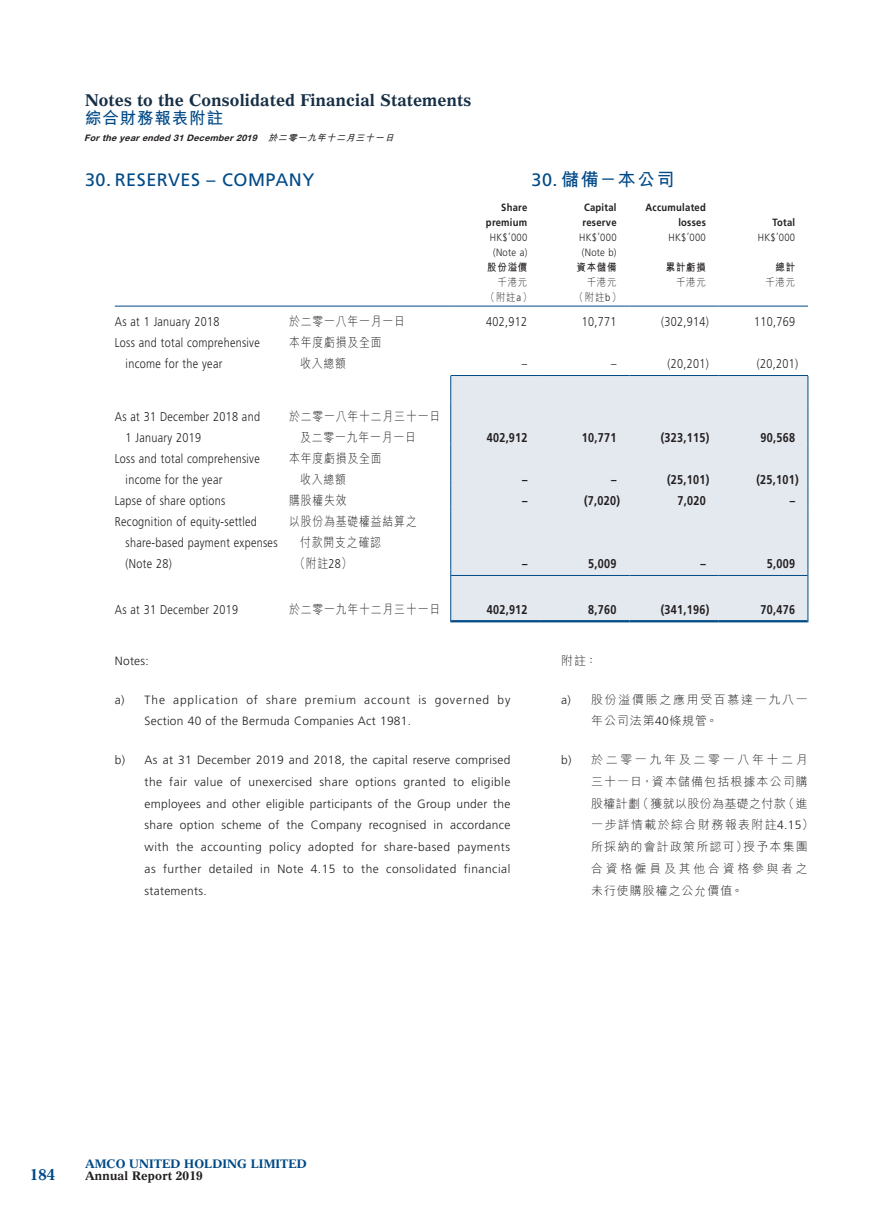
<style>
.page{position:relative;width:893px;height:1212px;background:#fff}
.page>*{position:absolute;margin:0;border:0;box-sizing:border-box;transform-origin:0 0}
.t1{font:18px "Frutiger LT Std";letter-spacing:.03em;color:#004a87}
.t2{font:700 18px "M Hei HK";color:#004a87}
.t3{font:700 16.5px "Gazette LT Std";letter-spacing:.005em;color:#172f45}
.t4{font:700 16.5px "M Hei HK";letter-spacing:.055em;color:#004a87}
.t5{font:700 15px "Gazette LT Std";color:#004a87}
.t6{font:300 12.75px/21px "Frutiger LT Std";letter-spacing:.03em;color:#231f20;scale:.85 1}
.t7{font:300 12.75px/21px "M Hei HK";letter-spacing:.08em;color:#231f20;scale:.85 1}
.t8{font:700 12.75px "Frutiger LT Std";letter-spacing:.03em;color:#231f20;scale:.85 1}
.t9{font:300 12px/21.8px "Frutiger LT Std";letter-spacing:.04em;color:#231f20;text-align:justify}
.t10{font:300 12px/21.8px "M Hei HK";letter-spacing:.1em;color:#231f20}
.t11{font:300 12px/21.8px "Frutiger LT Std";letter-spacing:.075em;color:#231f20}
.t12{font:300 12px/21.8px "M Hei HK";letter-spacing:.14em;color:#231f20}
.t13{font:700 12px "Gazette LT Std";letter-spacing:.005em;color:#004a87}
.t14{font:700 12px "Gazette LT Std";letter-spacing:.005em;color:#231f20}
.t15{font:700 10.5px/15px "Frutiger LT Std";letter-spacing:.03em;color:#231f20;text-align:right;scale:.9 1}
.t16{font:300 10.5px "Frutiger LT Std";letter-spacing:.03em;color:#231f20;scale:.9 1}
.t17{font:300 10.5px "M Hei HK";letter-spacing:.08em;color:#231f20;scale:.9 1}
.t18{font:700 10.5px "M Hei HK";letter-spacing:.08em;color:#231f20;scale:.9 1}
.t19{font:italic 700 9px "Helvetica Neue LT Std";color:#231f20}
.s1{font-family:"M Hei HK"}
.s2{font-family:"Frutiger LT Std";font-weight:400}
.s3{font-family:"Frutiger LT Std"}
</style>
<div class="page">
<div style="left:451px;top:376px;width:356px;height:244px;background:#e4e9f0"></div>
<svg style="left:450px;top:376px;width:1px;height:25px"></svg>
<svg style="left:807px;top:376px;width:1px;height:25px"></svg>
<hr style="left:450px;top:401px;width:1px;height:42px;background:#004a87">
<hr style="left:807px;top:401px;width:1px;height:42px;background:#004a87">
<hr style="left:450px;top:443px;width:1px;height:42px;background:#004a87">
<hr style="left:807px;top:443px;width:1px;height:42px;background:#004a87">
<svg style="left:450px;top:485px;width:1px;height:21px"></svg>
<svg style="left:807px;top:485px;width:1px;height:21px"></svg>
<hr style="left:450px;top:506px;width:1px;height:63px;background:#004a87">
<hr style="left:807px;top:506px;width:1px;height:63px;background:#004a87">
<svg style="left:450px;top:569px;width:1px;height:53px"></svg>
<svg style="left:807px;top:569px;width:1px;height:53px"></svg>
<hr style="left:115px;top:306px;width:174px;height:1px;background:#004a87">
<hr style="left:289px;top:306px;width:162px;height:1px;background:#004a87">
<hr style="left:451px;top:306px;width:89px;height:1px;background:#004a87">
<hr style="left:540px;top:306px;width:89px;height:1px;background:#004a87">
<hr style="left:629px;top:306px;width:90px;height:1px;background:#004a87">
<hr style="left:719px;top:306px;width:89px;height:1px;background:#004a87">
<hr style="left:451px;top:375px;width:89px;height:1px;background:#004a87">
<hr style="left:540px;top:375px;width:89px;height:1px;background:#004a87">
<hr style="left:629px;top:375px;width:90px;height:1px;background:#004a87">
<hr style="left:719px;top:375px;width:89px;height:1px;background:#004a87">
<hr style="left:451px;top:575px;width:89px;height:1px;background:#004a87">
<hr style="left:540px;top:575px;width:89px;height:1px;background:#004a87">
<hr style="left:629px;top:575px;width:90px;height:1px;background:#004a87">
<hr style="left:719px;top:575px;width:88px;height:1px;background:#004a87">
<hr style="left:451px;top:620px;width:89px;height:2px;background:#004a87">
<hr style="left:540px;top:620px;width:89px;height:2px;background:#004a87">
<hr style="left:629px;top:620px;width:90px;height:2px;background:#004a87">
<hr style="left:719px;top:620px;width:88px;height:2px;background:#004a87">
<h2 class="t3" style="left:85px;top:89px;width:388px">Notes to the Consolidated Financial Statements</h2>
<h2 class="t4" style="left:85px;top:106px;width:140px">綜合財務報表附註</h2>
<p class="t19" style="left:84px;top:132px;width:314px">Forthe yearended 31 December2019 <span class="s1">於二零一九年十二月三十一日</span></p>
<h1 class="t1" style="left:85px;top:169px;width:231px">30. RESERVES – COMPANY</h1>
<h1 class="t2" style="left:531px;top:166px;width:144px"><span class="s2">30.</span> 儲備－本公司</h1>
<p class="t15" style="left:486px;top:200px;width:47px">Share premium</p>
<p class="t15" style="left:583px;top:200px;width:39px;text-align:left">Capital reserve</p>
<p class="t15" style="left:645px;top:200px;width:69px">Accumulated losses</p>
<p class="t15" style="left:773px;top:215px;width:27px">Total</p>
<p class="t16" style="left:490px;top:231px;width:43px">HK$’000</p>
<p class="t16" style="left:579px;top:231px;width:43px">HK$’000</p>
<p class="t16" style="left:669px;top:231px;width:43px">HK$’000</p>
<p class="t16" style="left:758px;top:231px;width:43px">HK$’000</p>
<p class="t16" style="left:493px;top:246px;width:39px">(Note a)</p>
<p class="t16" style="left:582px;top:246px;width:40px">(Note b)</p>
<p class="t18" style="left:487px;top:259px;width:46px">股份溢價</p>
<p class="t18" style="left:577px;top:259px;width:46px">資本儲備</p>
<p class="t18" style="left:666px;top:259px;width:46px">累計虧損</p>
<p class="t18" style="left:775px;top:259px;width:23px">總計</p>
<p class="t17" style="left:497px;top:276px;width:35px">千港元</p>
<p class="t17" style="left:587px;top:276px;width:35px">千港元</p>
<p class="t17" style="left:676px;top:276px;width:35px">千港元</p>
<p class="t17" style="left:765px;top:276px;width:35px">千港元</p>
<p class="t17" style="left:485px;top:291px;width:53px">（附註<span class="s3">a</span>）</p>
<p class="t17" style="left:574px;top:291px;width:54px">（附註<span class="s3">b</span>）</p>
<p class="t6" style="left:115px;top:311px;width:124px">As at 1 January 2018</p>
<p class="t7" style="left:289px;top:310px;width:138px">於二零一八年一月一日</p>
<p class="t6" style="left:486px;top:311px;width:50px">402,912</p>
<p class="t6" style="left:582px;top:311px;width:42px">10,771</p>
<p class="t6" style="left:661px;top:311px;width:58px">(302,914)</p>
<p class="t6" style="left:754px;top:311px;width:50px">110,769</p>
<p class="t6" style="left:126px;top:332px;width:159px;text-indent:-11px">Loss and total comprehensive income for the year</p>
<p class="t7" style="left:300px;top:331px;width:98px;text-indent:-11px">本年度虧損及全面收入總額</p>
<p class="t6" style="left:522px;top:353px;width:8px">–</p>
<p class="t6" style="left:611px;top:353px;width:8px">–</p>
<p class="t6" style="left:668px;top:353px;width:50px">(20,201)</p>
<p class="t6" style="left:757px;top:353px;width:50px">(20,201)</p>
<p class="t6" style="left:126px;top:406px;width:160px;text-indent:-11px">As at 31 December 2018 and<br>1 January 2019</p>
<p class="t7" style="left:300px;top:405px;width:166px;text-indent:-11px">於二零一八年十二月三十一日及二零一九年一月一日</p>
<p class="t6" style="left:126px;top:448px;width:159px;text-indent:-11px">Loss and total comprehensive income for the year</p>
<p class="t7" style="left:300px;top:447px;width:98px;text-indent:-11px">本年度虧損及全面收入總額</p>
<p class="t8" style="left:487px;top:430px;width:50px">402,912</p>
<p class="t8" style="left:582px;top:430px;width:42px">10,771</p>
<p class="t8" style="left:661px;top:430px;width:59px">(323,115)</p>
<p class="t8" style="left:760px;top:430px;width:42px">90,568</p>
<p class="t8" style="left:522px;top:472px;width:8px">–</p>
<p class="t8" style="left:611px;top:472px;width:8px">–</p>
<p class="t8" style="left:667px;top:472px;width:51px">(25,101)</p>
<p class="t8" style="left:756px;top:472px;width:51px">(25,101)</p>
<p class="t6" style="left:115px;top:490px;width:132px">Lapse of share options</p>
<p class="t7" style="left:289px;top:489px;width:69px">購股權失效</p>
<p class="t8" style="left:522px;top:493px;width:8px">–</p>
<p class="t8" style="left:584px;top:493px;width:44px">(7,020)</p>
<p class="t8" style="left:678px;top:493px;width:35px">7,020</p>
<p class="t8" style="left:790px;top:493px;width:8px">–</p>
<p class="t6" style="left:126px;top:511px;width:180px;text-indent:-11px">Recognition of equity-settled share-based payment expenses (Note 28)</p>
<p class="t7" style="left:289px;top:510px;width:152px">以股份為基礎權益結算之</p>
<p class="t7" style="left:300px;top:531px;width:97px">付款開支之確認</p>
<p class="t7" style="left:295px;top:552px;width:69px">（附註<span class="s3">28</span>）</p>
<p class="t8" style="left:522px;top:556px;width:8px">–</p>
<p class="t8" style="left:588px;top:556px;width:35px">5,009</p>
<p class="t8" style="left:700px;top:556px;width:8px">–</p>
<p class="t8" style="left:767px;top:556px;width:35px">5,009</p>
<p class="t6" style="left:115px;top:600px;width:146px">As at 31 December 2019</p>
<p class="t7" style="left:289px;top:599px;width:179px">於二零一九年十二月三十一日</p>
<p class="t8" style="left:487px;top:602px;width:50px">402,912</p>
<p class="t8" style="left:588px;top:602px;width:35px">8,760</p>
<p class="t8" style="left:661px;top:602px;width:59px">(341,196)</p>
<p class="t8" style="left:760px;top:602px;width:42px">70,476</p>
<p class="t9" style="left:115px;top:650px;width:36px">Notes:</p>
<p class="t11" style="left:145px;top:689px;width:367px;text-indent:-30px">a) The application of share premium account is governed by<br>Section 40 of the Bermuda Companies Act 1981.</p>
<p class="t9" style="left:145px;top:749px;width:367px;text-indent:-30px">b) As at 31 December 2019 and 2018, the capital reserve comprised the fair value of unexercised share options granted to eligible employees and other eligible participants of the Group under the share option scheme of the Company recognised in accordance with the accounting policy adopted for share-based payments as further detailed in Note 4.15 to the consolidated financial statements.</p>
<p class="t10" style="left:561px;top:649px;width:37px">附註：</p>
<p class="t12" style="left:591px;top:688px;width:218px;text-indent:-30px"><span class="s3">a)</span> 股份溢價賬之應用受百慕達一九八一年公司法第<span class="s3">40</span>條規管。</p>
<p class="t10" style="left:591px;top:749px;width:224px;text-indent:-30px"><span class="s3">b)</span> 於二零一九年及二零一八年十二月三十一日，資本儲備包括根據本公司購股權計劃（獲就以股份為基礎之付款（進一步詳情載於綜合財務報表附註<span class="s3">4.15</span>）所採納的會計政策所認可）授予本集團合資格僱員及其他合資格參與者之未行使購股權之公允價值。</p>
<p class="t13" style="left:85px;top:1156px;width:223px">AMCO UNITED HOLDING LIMITED</p>
<p class="t5" style="left:30px;top:1165px;width:27px">184</p>
<p class="t14" style="left:85px;top:1168px;width:119px">Annual Report 2019</p>
</div>
